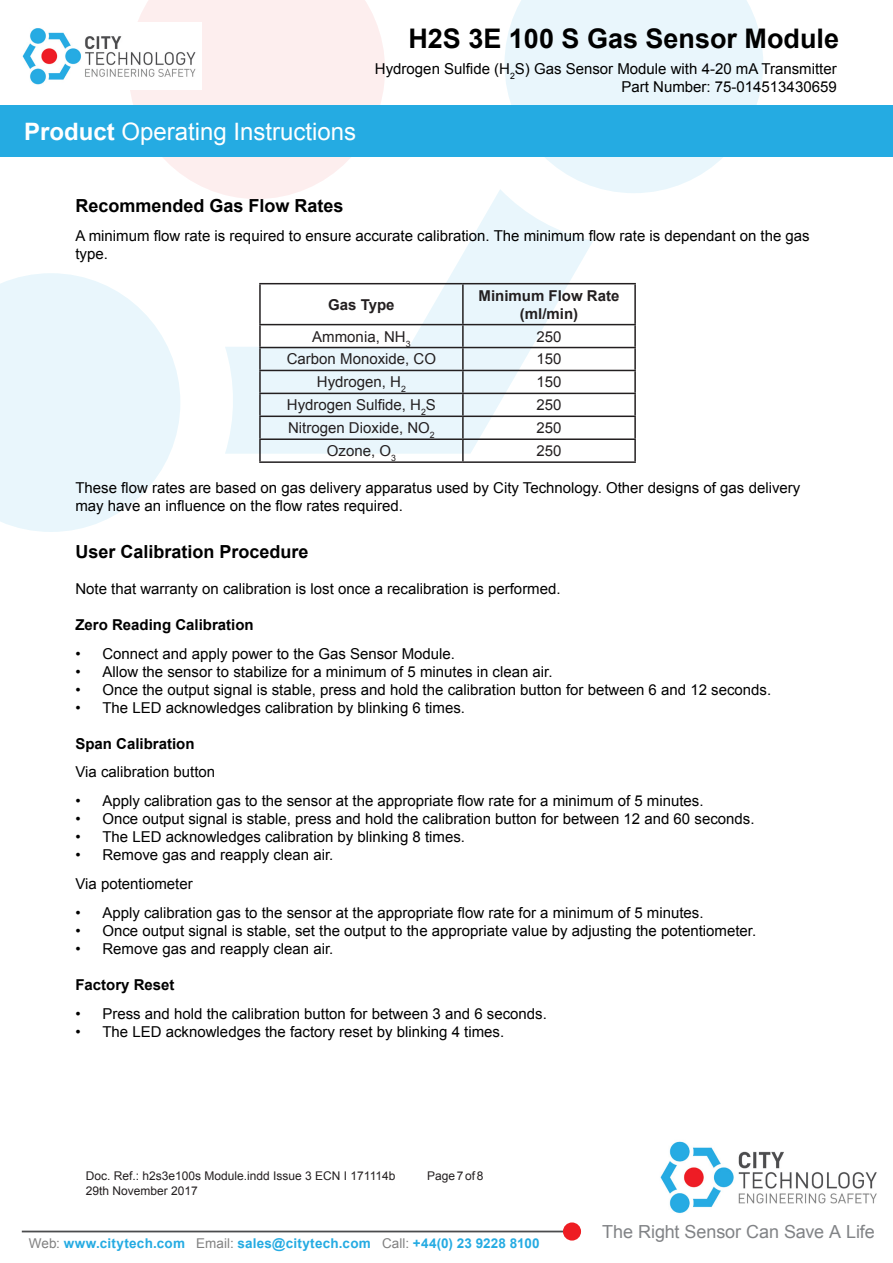
<style>
.page{position:relative;width:893px;height:1263px;background:#fff}
.page>*{position:absolute;margin:0;border:0;box-sizing:border-box;transform-origin:0 0}
.t1{font:700 27px "Arial";color:#000}
.t2{font:24px "Arial";color:#fff}
.t3{font:700 18px "Arial";color:#000}
.t4{font:18px "Arial";letter-spacing:-.005em;color:#818386}
.t5{font:15px/18px "Arial";color:#000}
.t6{font:15px "Arial";color:#231f20}
.t7{font:700 15px "Arial";color:#000}
.t8{font:700 15px/18px "Arial";color:#231f20;text-align:center}
.t9{font:700 13.5px "Arial";letter-spacing:.015em;color:#25abe2}
.t10{font:12px "Arial";color:#231f20}
.s1{font-weight:700}
.s2{font-weight:400;color:#818181}
</style>
<div class="page">
<svg style="left:225px;top:189px;width:368px;height:265px"></svg>
<svg style="left:0;top:273px;width:180px;height:259px;fill:#e9f6fc"></svg>
<svg style="left:504px;top:0;width:259px;height:193px;fill:#e9f6fc"></svg>
<svg style="left:128px;top:0;width:257px;height:199px;fill:#fdeeee"></svg>
<div style="left:0;top:106px;width:893px;height:51px;background:#25abe2"></div>
<img style="left:22px;top:22px;width:179px;height:68px">
<hr style="left:22px;top:1230px;width:553px;height:2px;background:#4b4c4d">
<div style="left:563px;top:1222px;width:18px;height:18px;background:#ee1d23;border-radius:50%"></div>
<img style="left:660px;top:1141px;width:217px;height:73px">
<hr style="left:259px;top:283px;width:204px;height:1px;background:#231f20">
<hr style="left:259px;top:284px;width:2px;height:40px;background:#231f20">
<hr style="left:463px;top:283px;width:173px;height:1px;background:#231f20">
<hr style="left:462px;top:284px;width:2px;height:40px;background:#231f20">
<hr style="left:634px;top:284px;width:2px;height:40px;background:#231f20">
<hr style="left:259px;top:324px;width:204px;height:1px;background:#231f20">
<hr style="left:259px;top:325px;width:2px;height:22px;background:#231f20">
<hr style="left:463px;top:324px;width:173px;height:1px;background:#231f20">
<hr style="left:462px;top:325px;width:2px;height:22px;background:#231f20">
<hr style="left:634px;top:325px;width:2px;height:22px;background:#231f20">
<hr style="left:259px;top:347px;width:204px;height:1px;background:#231f20">
<hr style="left:259px;top:348px;width:2px;height:22px;background:#231f20">
<hr style="left:463px;top:347px;width:173px;height:1px;background:#231f20">
<hr style="left:462px;top:348px;width:2px;height:22px;background:#231f20">
<hr style="left:634px;top:348px;width:2px;height:22px;background:#231f20">
<hr style="left:259px;top:370px;width:204px;height:1px;background:#231f20">
<hr style="left:259px;top:371px;width:2px;height:22px;background:#231f20">
<hr style="left:463px;top:370px;width:173px;height:1px;background:#231f20">
<hr style="left:462px;top:371px;width:2px;height:22px;background:#231f20">
<hr style="left:634px;top:371px;width:2px;height:22px;background:#231f20">
<hr style="left:259px;top:393px;width:204px;height:1px;background:#231f20">
<hr style="left:259px;top:394px;width:2px;height:22px;background:#231f20">
<hr style="left:463px;top:393px;width:173px;height:1px;background:#231f20">
<hr style="left:462px;top:394px;width:2px;height:22px;background:#231f20">
<hr style="left:634px;top:394px;width:2px;height:22px;background:#231f20">
<hr style="left:259px;top:416px;width:204px;height:1px;background:#231f20">
<hr style="left:259px;top:417px;width:2px;height:21px;background:#231f20">
<hr style="left:463px;top:416px;width:173px;height:1px;background:#231f20">
<hr style="left:462px;top:417px;width:2px;height:21px;background:#231f20">
<hr style="left:634px;top:417px;width:2px;height:21px;background:#231f20">
<hr style="left:259px;top:438px;width:204px;height:2px;background:#231f20">
<hr style="left:259px;top:440px;width:2px;height:21px;background:#231f20">
<hr style="left:463px;top:438px;width:173px;height:2px;background:#231f20">
<hr style="left:462px;top:440px;width:2px;height:21px;background:#231f20">
<hr style="left:634px;top:440px;width:2px;height:21px;background:#231f20">
<hr style="left:259px;top:461px;width:204px;height:2px;background:#231f20">
<hr style="left:463px;top:461px;width:173px;height:2px;background:#231f20">
<h2 class="t2" style="left:24px;top:123px;width:334px"><span class="s1">Product</span> Operating Instructions</h2>
<h1 class="t1" style="left:408px;top:28px;width:432px">H2S 3E 100 S Gas Sensor Module</h1>
<p class="t5" style="left:375px;top:60px;width:463px;text-align:right">Hydrogen Sulfide (H<sub>2</sub>S) Gas Sensor Module with 4-20 mA Transmitter<br>Part Number: 75-014513430659</p>
<p class="t3" style="left:75px;top:199px;width:270px">Recommended Gas Flow Rates</p>
<p class="t5" style="left:75px;top:227px;width:736px">A minimum flow rate is required to ensure accurate calibration. The minimum flow rate is dependant on the gas type.</p>
<p class="t8" style="left:328px;top:297px;width:68px">Gas Type</p>
<p class="t8" style="left:479px;top:288px;width:142px">Minimum Flow Rate (ml/min)</p>
<p class="t6" style="left:312px;top:326px;width:100px">Ammonia, NH<sub>3</sub></p>
<p class="t6" style="left:536px;top:331px;width:27px">250</p>
<p class="t6" style="left:287px;top:349px;width:151px">Carbon Monoxide, CO</p>
<p class="t6" style="left:536px;top:353px;width:27px">150</p>
<p class="t6" style="left:317px;top:372px;width:91px">Hydrogen, H<sub>2</sub></p>
<p class="t6" style="left:536px;top:376px;width:27px">150</p>
<p class="t6" style="left:287px;top:395px;width:151px">Hydrogen Sulfide, H<sub>2</sub>S</p>
<p class="t6" style="left:536px;top:399px;width:27px">250</p>
<p class="t6" style="left:288px;top:418px;width:148px">Nitrogen Dioxide, NO<sub>2</sub></p>
<p class="t6" style="left:536px;top:422px;width:27px">250</p>
<p class="t6" style="left:327px;top:441px;width:71px">Ozone, O<sub>3</sub></p>
<p class="t6" style="left:536px;top:445px;width:27px">250</p>
<p class="t5" style="left:75px;top:479px;width:726px">These flow rates are based on gas delivery apparatus used by City Technology. Other designs of gas delivery may have an influence on the flow rates required.</p>
<p class="t3" style="left:75px;top:545px;width:235px">User Calibration Procedure</p>
<p class="t5" style="left:75px;top:581px;width:487px">Note that warranty on calibration is lost once a recalibration is performed.</p>
<p class="t7" style="left:75px;top:619px;width:180px">Zero Reading Calibration</p>
<p class="t5" style="left:75px;top:644px;width:381px">• Connect and apply power to the Gas Sensor Module.</p>
<p class="t5" style="left:75px;top:662px;width:479px">• Allow the sensor to stabilize for a minimum of 5 minutes in clean air.</p>
<p class="t5" style="left:75px;top:680px;width:697px">• Once the output signal is stable, press and hold the calibration button for between 6 and 12 seconds.</p>
<p class="t5" style="left:75px;top:698px;width:391px">• The LED acknowledges calibration by blinking 6 times.</p>
<p class="t7" style="left:75px;top:738px;width:121px">Span Calibration</p>
<p class="t5" style="left:75px;top:764px;width:141px">Via calibration button</p>
<p class="t5" style="left:75px;top:792px;width:630px">• Apply calibration gas to the sensor at the appropriate flow rate for a minimum of 5 minutes.</p>
<p class="t5" style="left:75px;top:810px;width:681px">• Once output signal is stable, press and hold the calibration button for between 12 and 60 seconds.</p>
<p class="t5" style="left:75px;top:828px;width:391px">• The LED acknowledges calibration by blinking 8 times.</p>
<p class="t5" style="left:75px;top:841px;width:259px;line-height:28.8px">• Remove gas and reapply clean air.<br>Via potentiometer</p>
<p class="t5" style="left:75px;top:904px;width:630px">• Apply calibration gas to the sensor at the appropriate flow rate for a minimum of 5 minutes.</p>
<p class="t5" style="left:75px;top:922px;width:682px">• Once output signal is stable, set the output to the appropriate value by adjusting the potentiometer.</p>
<p class="t5" style="left:75px;top:940px;width:259px">• Remove gas and reapply clean air.</p>
<p class="t7" style="left:75px;top:979px;width:101px">Factory Reset</p>
<p class="t5" style="left:75px;top:1004px;width:473px">• Press and hold the calibration button for between 3 and 6 seconds.</p>
<p class="t5" style="left:75px;top:1022px;width:430px">• The LED acknowledges the factory reset by blinking 4 times.</p>
<p class="t10" style="left:86px;top:1171px;width:311px">Doc. Ref.: h2s3e100s Module.indd Issue 3 ECN I 171114b</p>
<p class="t10" style="left:427px;top:1171px;width:58px">Page 7 of 8</p>
<p class="t10" style="left:86px;top:1186px;width:114px">29th November 2017</p>
<p class="t9" style="left:29px;top:1238px;width:512px"><span class="s2">Web:</span> www.citytech.com <span class="s2">Email:</span> sales@citytech.com <span class="s2">Call:</span> +44(0) 23 9228 8100</p>
<p class="t4" style="left:602px;top:1225px;width:274px">The Right Sensor Can Save A Life</p>
</div>
